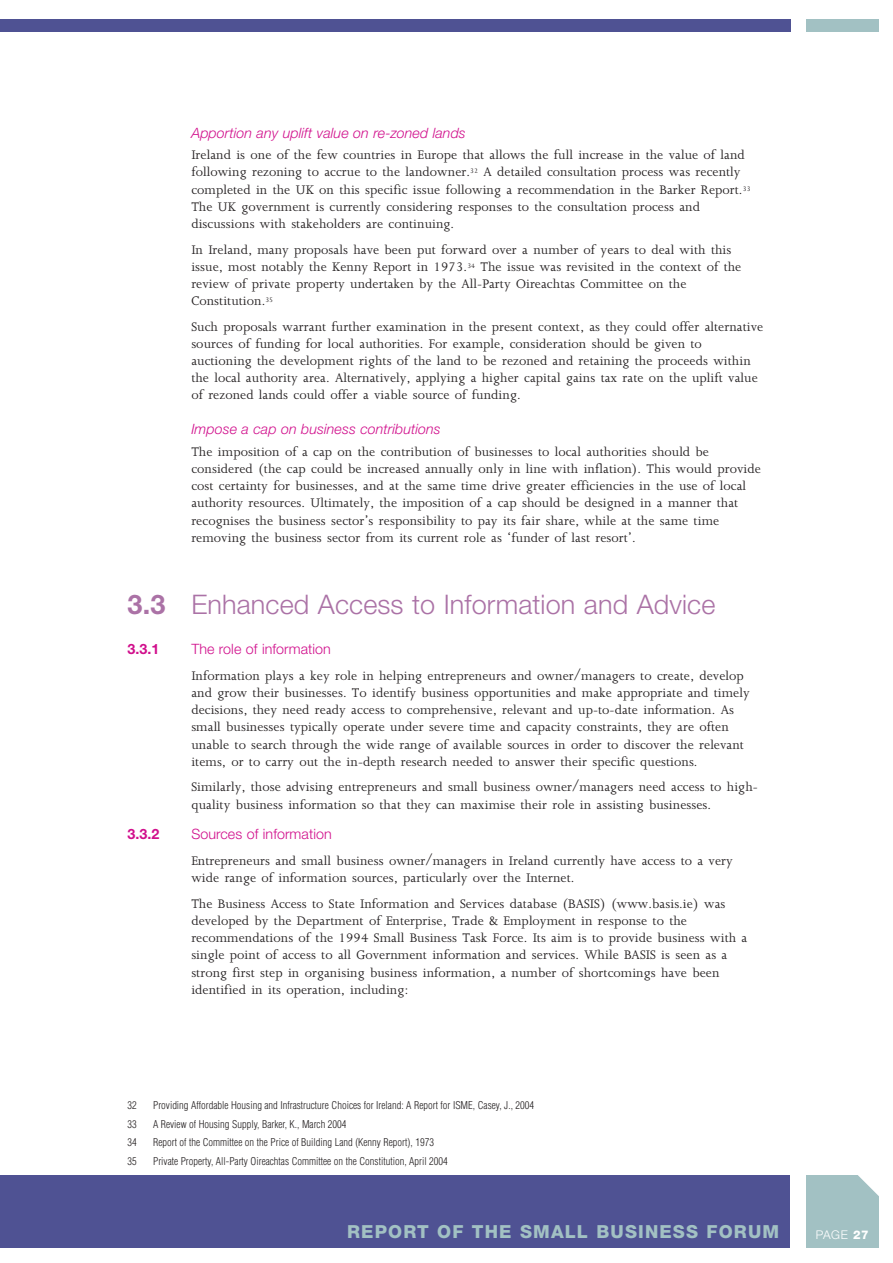
<style>
.page{position:relative;width:893px;height:1263px;background:#fff}
.page>*{position:absolute;margin:0;border:0;box-sizing:border-box;transform-origin:0 0}
.t1{font:300 27px "Helvetica Neue";letter-spacing:.005em;color:#ab72a6}
.t2{font:800 18px "Helvetica Neue";letter-spacing:.065em;color:#a2c1c3}
.t3{font:14.25px/17.1px "M Joanna";letter-spacing:.005em;color:#231f20}
.t4{font:italic 300 14.25px "Helvetica Neue";letter-spacing:.005em;color:#d10f8c}
.t5{font:300 14.25px "Helvetica Neue";letter-spacing:.005em;color:#d10f8c}
.t6{font:700 14.25px "Helvetica Neue";color:#d10f8c}
.t7{font:300 12px "Helvetica Neue";color:#fff}
.t8{font:300 condensed 10.5px "Helvetica";color:#231f20}
.s1{font-weight:700}
.s2{font-weight:800}
</style>
<div class="page">
<div style="left:0;top:1175px;width:790px;height:73px;background:#4f5293"></div>
<div style="left:807px;top:19px;width:72px;height:12px;background:#a2c1c3"></div>
<div style="left:0;top:19px;width:790px;height:12px;background:#4f5293"></div>
<div style="left:806px;top:1175px;width:72px;height:73px;background:#a2c1c3"></div>
<svg style="left:858px;top:1175px;width:21px;height:21px"></svg>
<p class="t4" style="left:191px;top:128px;width:276px">Apportion any uplift value on re-zoned lands</p>
<p class="t3" style="left:191px;top:148px;width:561px">Ireland is one of the few countries in Europe that allows the full increase in the value of land following rezoning to accrue to the landowner.<sup>32</sup> A detailed consultation process was recently completed in the UK on this specific issue following a recommendation in the Barker Report.<sup>33<br></sup>The UK government is currently considering responses to the consultation process and discussions with stakeholders are continuing.</p>
<p class="t3" style="left:191px;top:242px;width:551px">In Ireland, many proposals have been put forward over a number of years to deal with this issue, most notably the Kenny Report in 1973.<sup>34</sup> The issue was revisited in the context of the review of private property undertaken by the All-Party Oireachtas Committee on the Constitution.<sup>35</sup></p>
<p class="t3" style="left:191px;top:320px;width:573px">Such proposals warrant further examination in the present context, as they could offer alternative sources of funding for local authorities. For example, consideration should be given to auctioning the development rights of the land to be rezoned and retaining the proceeds within the local authority area. Alternatively, applying a higher capital gains tax rate on the uplift value of rezoned lands could offer a viable source of funding.</p>
<p class="t4" style="left:191px;top:424px;width:251px">Impose a cap on business contributions</p>
<p class="t3" style="left:191px;top:445px;width:571px">The imposition of a cap on the contribution of businesses to local authorities should be considered (the cap could be increased annually only in line with inflation). This would provide cost certainty for businesses, and at the same time drive greater efficiencies in the use of local authority resources. Ultimately, the imposition of a cap should be designed in a manner that recognises the business sector’s responsibility to pay its fair share, while at the same time removing the business sector from its current role as ‘funder of last resort’.</p>
<p class="t1" style="left:128px;top:588px;width:589px"><span class="s1">3.3</span> Enhanced Access to Information and Advice</p>
<p class="t6" style="left:128px;top:644px;width:33px">3.3.1</p>
<p class="t5" style="left:191px;top:640px;width:141px">The role of information</p>
<p class="t3" style="left:191px;top:669px;width:560px">Information plays a key role in helping entrepreneurs and owner/managers to create, develop and grow their businesses. To identify business opportunities and make appropriate and timely decisions, they need ready access to comprehensive, relevant and up-to-date information. As small businesses typically operate under severe time and capacity constraints, they are often unable to search through the wide range of available sources in order to discover the relevant items, or to carry out the in-depth research needed to answer their specific questions.</p>
<p class="t3" style="left:191px;top:780px;width:568px">Similarly, those advising entrepreneurs and small business owner/managers need access to high&shy;quality business information so that they can maximise their role in assisting businesses.</p>
<p class="t6" style="left:128px;top:829px;width:33px">3.3.2</p>
<p class="t5" style="left:191px;top:825px;width:142px">Sources of information</p>
<p class="t3" style="left:191px;top:854px;width:543px">Entrepreneurs and small business owner/managers in Ireland currently have access to a very wide range of information sources, particularly over the Internet.</p>
<p class="t3" style="left:191px;top:897px;width:557px">The Business Access to State Information and Services database (BASIS) (www.basis.ie) was developed by the Department of Enterprise, Trade &amp; Employment in response to the recommendations of the 1994 Small Business Task Force. Its aim is to provide business with a single point of access to all Government information and services. While BASIS is seen as a strong first step in organising business information, a number of shortcomings have been identified in its operation, including:</p>
<p class="t8" style="left:128px;top:1099px;width:11px">32</p>
<p class="t8" style="left:153px;top:1099px;width:383px">Providing Affordable Housing and Infrastructure Choices for Ireland: A Report for ISME, Casey, J., 2004</p>
<p class="t8" style="left:128px;top:1118px;width:11px">33</p>
<p class="t8" style="left:153px;top:1118px;width:195px">A Review of Housing Supply, Barker, K., March 2004</p>
<p class="t8" style="left:128px;top:1137px;width:11px">34</p>
<p class="t8" style="left:153px;top:1137px;width:282px">Report of the Committee on the Price of Building Land (Kenny Report), 1973</p>
<p class="t8" style="left:128px;top:1156px;width:11px">35</p>
<p class="t8" style="left:153px;top:1156px;width:296px">Private Property, All-Party Oireachtas Committee on the Constitution, April 2004</p>
<p class="t2" style="left:347px;top:1225px;width:434px">REPORT OF THE SMALL BUSINESS FORUM</p>
<p class="t7" style="left:816px;top:1227px;width:55px">PAGE <span class="s2">27</span></p>
</div>
